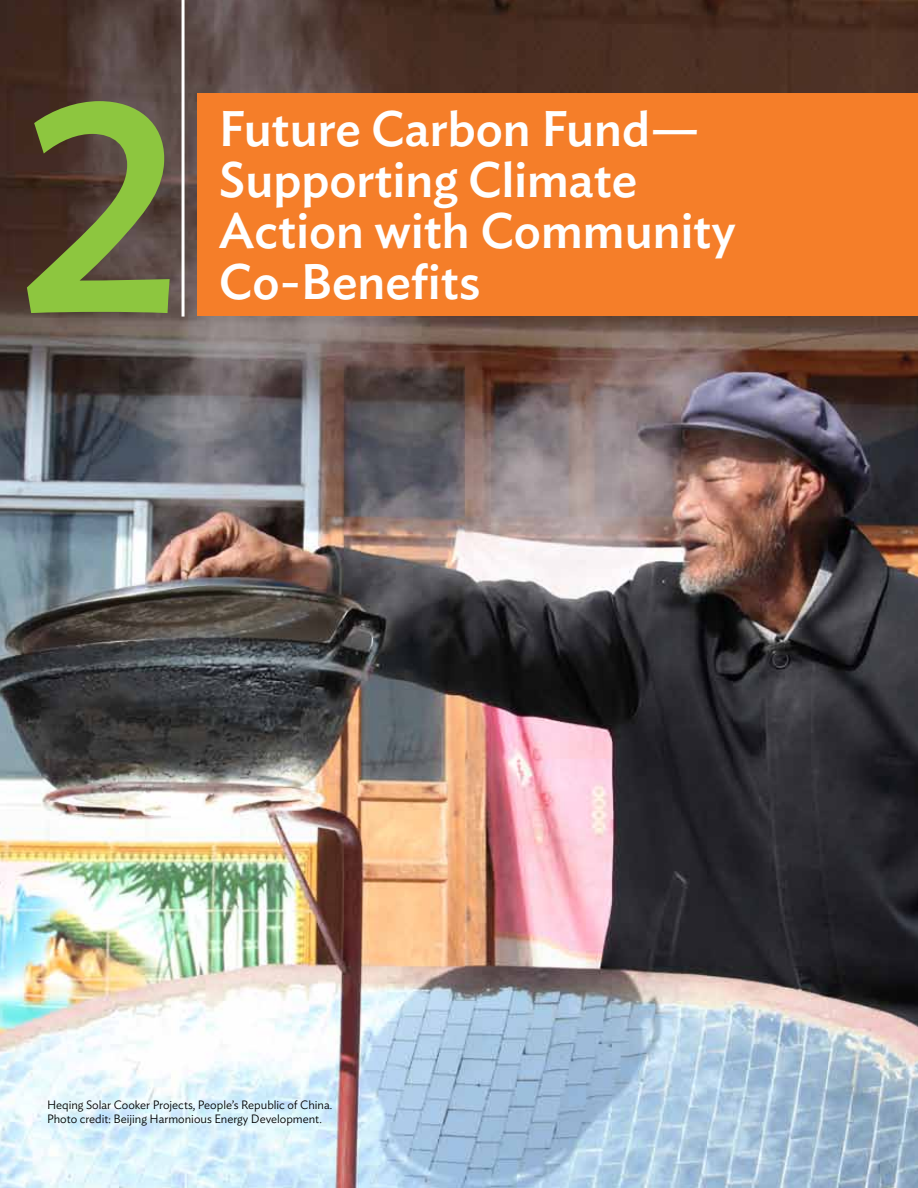
<style>
.page{position:relative;width:918px;height:1188px;background:#fff}
.page>*{position:absolute;margin:0;border:0;box-sizing:border-box;transform-origin:0 0}
.t1{font:500 301.05px "Ideal Sans";color:#8dc63f}
.t2{font:500 49.5px/51px "Ideal Sans";color:#fff}
.t3{font:300 12px/14.4px "Ideal Sans";color:#000}
</style>
<div class="page">
<img style="left:0;top:0;width:918px;height:1188px">
<div style="left:197px;top:93px;width:721px;height:222px;background:#f57e29"></div>
<hr style="left:182px;top:0;width:3px;height:317px;background:#fff">
<h1 class="t1" style="left:16px;top:-25px;width:171px">2</h1>
<h2 class="t2" style="left:219px;top:100px;width:518px">Future Carbon Fund—<br>Supporting Climate<br>Action with Community<br>Co-Benefits</h2>
<p class="t3" style="left:47px;top:1097px;width:287px">Heqing Solar Cooker Projects, People’s Republic of China.<br>Photo credit: Beijing Harmonious Energy Development.</p>
</div>
